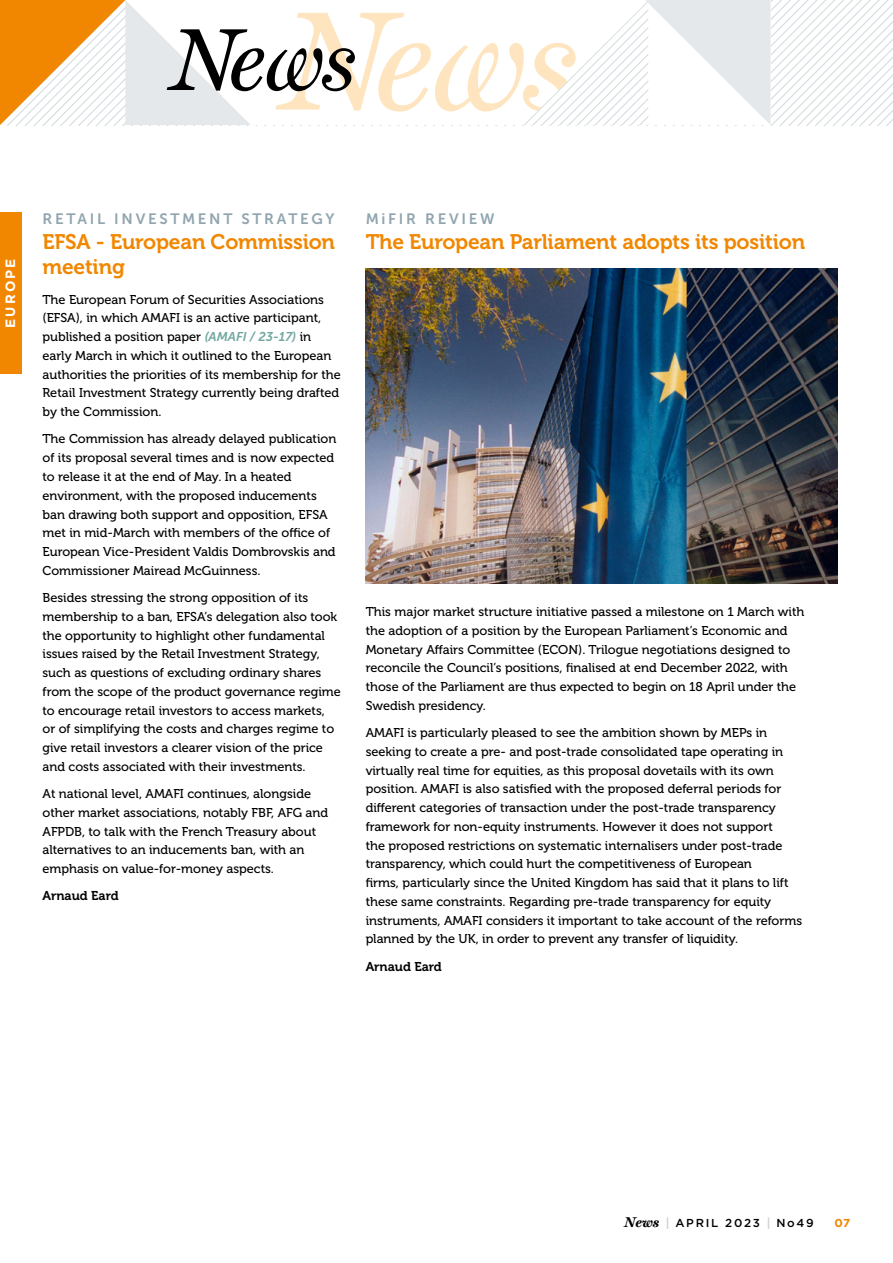
<style>
.page{position:relative;width:893px;height:1263px;background:#fff}
.page>*{position:absolute;margin:0;border:0;box-sizing:border-box;transform-origin:0 0}
.t1{font:21px/25.2px "Museo For Dell 700";letter-spacing:-.01em;color:#f18700}
.t2{font:15px "Museo Sans For Dell 700";letter-spacing:.18em;color:#91a5b0}
.t3{font:700 13.5px "Gotham";letter-spacing:.16em;color:#fff}
.t4{font:12.75px/18.8px "Museo For Dell 500";color:#000}
.t5{font:12.75px "Museo For Dell 700";color:#000}
.t6{font:500 11.55px "Gotham";letter-spacing:.15em;color:#000}
.t7{font:700 11.55px "Gotham";color:#f18700}
.s1{font-family:"Museo Sans 700";font-style:italic;color:#72a7a0}
.s2{font-family:"Miller Text";font-weight:700;font-style:italic;font-size:14.25px}
.s3{font-family:"Museo For Dell 700";font-weight:400;font-size:12px;color:#d0d0d0}
</style>
<div class="page">
<svg style="left:0;top:0;width:893px;height:125px"></svg>
<div style="left:0;top:213px;width:21px;height:161px;background:#f18700"></div>
<img style="left:366px;top:269px;width:472px;height:314px">
<p class="t3" style="left:1px;top:328px;width:71px;rotate:-90deg">EUROPE</p>
<p class="t2" style="left:43px;top:210px;width:294px">RETAIL INVESTMENT STRATEGY</p>
<h1 class="t1" style="left:43px;top:229px;width:294px">EFSA - European Commission meeting</h1>
<p class="t4" style="left:43px;top:290px;width:300px">The European Forum of Securities Associations (EFSA), in which AMAFI is an active participant, published a position paper <span class="s1">(AMAFI / 23-17)</span> in early March in which it outlined to the European authorities the priorities of its membership for the Retail Investment Strategy currently being drafted by the Commission.</p>
<p class="t4" style="left:43px;top:430px;width:295px">The Commission has already delayed publication of its proposal several times and is now expected to release it at the end of May. In a heated environment, with the proposed inducements ban drawing both support and opposition, EFSA met in mid-March with members of the office of European Vice-President Valdis Dombrovskis and Commissioner Mairead McGuinness.</p>
<p class="t4" style="left:43px;top:588px;width:300px">Besides stressing the strong opposition of its membership to a ban, EFSA’s delegation also took the opportunity to highlight other fundamental issues raised by the Retail Investment Strategy, such as questions of excluding ordinary shares from the scope of the product governance regime to encourage retail investors to access markets, or of simplifying the costs and charges regime to give retail investors a clearer vision of the price and costs associated with their investments.</p>
<p class="t4" style="left:43px;top:784px;width:287px">At national level, AMAFI continues, alongside other market associations, notably FBF, AFG and AFPDB, to talk with the French Treasury about alternatives to an inducements ban, with an emphasis on value-for-money aspects.</p>
<p class="t5" style="left:43px;top:889px;width:78px">Arnaud Eard</p>
<p class="t2" style="left:366px;top:210px;width:130px">MiFIR REVIEW</p>
<h1 class="t1" style="left:366px;top:229px;width:441px">The European Parliament adopts its position</h1>
<p class="t4" style="left:366px;top:602px;width:440px">This major market structure initiative passed a milestone on 1 March with the adoption of a position by the European Parliament’s Economic and Monetary Affairs Committee (ECON). Trilogue negotiations designed to reconcile the Council’s positions, finalised at end December 2022, with those of the Parliament are thus expected to begin on 18 April under the Swedish presidency.</p>
<p class="t4" style="left:366px;top:723px;width:438px">AMAFI is particularly pleased to see the ambition shown by MEPs in seeking to create a pre- and post-trade consolidated tape operating in virtually real time for equities, as this proposal dovetails with its own position. AMAFI is also satisfied with the proposed deferral periods for different categories of transaction under the post-trade transparency framework for non-equity instruments. However it does not support<br>the proposed restrictions on systematic internalisers under post-trade transparency, which could hurt the competitiveness of European<br>firms, particularly since the United Kingdom has said that it plans to lift these same constraints. Regarding pre-trade transparency for equity instruments, AMAFI considers it important to take account of the reforms planned by the UK, in order to prevent any transfer of liquidity.</p>
<p class="t5" style="left:366px;top:959px;width:78px">Arnaud Eard</p>
<p class="t6" style="left:625px;top:1216px;width:190px"><span class="s2">News</span> <span class="s3">|</span> APRIL 2023 <span class="s3">|</span> No49</p>
<p class="t7" style="left:835px;top:1216px;width:17px">07</p>
</div>
